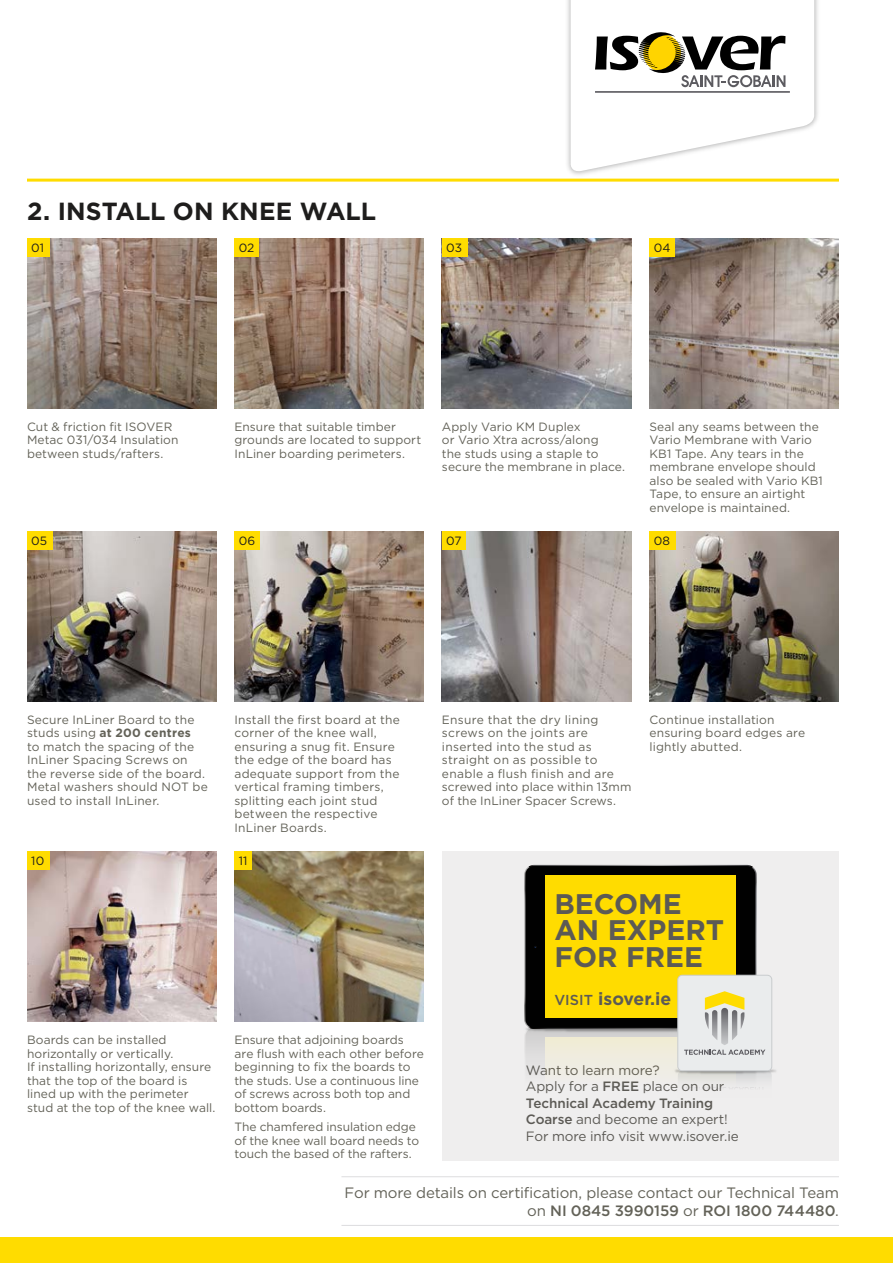
<style>
.page{position:relative;width:893px;height:1263px;background:#fff}
.page>*{position:absolute;margin:0;border:0;box-sizing:border-box;transform-origin:0 0}
.t1{font:700 28.35px/26.4px "Gotham";color:#5c5a55}
.Steps-Heading{font:700 24.75px "Gotham";color:#1e1d1c}
.t2{font:700 17.55px "Gotham";color:#5c5a55}
.t3{font:15px/18px "Gotham";letter-spacing:-.01em;color:#636258;text-align:right}
.Chapter_Headings{font:13.5px "Gotham";letter-spacing:-.01em;color:#5c5a55}
.Chapter_Headings-2{font:500 13.5px/16.5px "Gotham";letter-spacing:-.01em;color:#5c5a55}
.Steps-Body{font:12px/13.5px "Gotham";letter-spacing:.01em;color:#636258}
.Steps-Numbers{font:12px "Gotham";letter-spacing:.01em;color:#1e1d1c}
.s1{font-weight:700}
.s2{font-weight:500;font-size:14.4px}
.s3{font-weight:500}
.s4{font-weight:400}
</style>
<div class="page">
<div style="left:0;top:1238px;width:893px;height:25px;background:#ffdc00"></div>
<hr style="left:341px;top:1176px;width:498px;height:1px;background:#dddddf">
<hr style="left:341px;top:1225px;width:498px;height:1px;background:#dddddf">
<div style="left:442px;top:852px;width:397px;height:309px;background:#efeeee"></div>
<img style="left:234px;top:852px;width:190px;height:170px">
<div style="left:234px;top:852px;width:18px;height:18px;background:#ffdc00"></div>
<img style="left:442px;top:238px;width:189px;height:170px">
<img style="left:649px;top:238px;width:190px;height:170px">
<img style="left:234px;top:531px;width:190px;height:171px">
<div style="left:234px;top:531px;width:26px;height:19px;background:#ffdc00"></div>
<img style="left:234px;top:238px;width:190px;height:170px">
<div style="left:234px;top:238px;width:25px;height:18px;background:#ffdc00"></div>
<img style="left:27px;top:531px;width:189px;height:171px">
<div style="left:27px;top:531px;width:26px;height:19px;background:#ffdc00"></div>
<div style="left:442px;top:238px;width:25px;height:18px;background:#ffdc00"></div>
<img style="left:442px;top:531px;width:189px;height:171px">
<div style="left:442px;top:531px;width:24px;height:19px;background:#ffdc00"></div>
<img style="left:27px;top:852px;width:189px;height:170px">
<div style="left:27px;top:852px;width:22px;height:18px;background:#ffdc00"></div>
<div style="left:649px;top:238px;width:26px;height:18px;background:#ffdc00"></div>
<img style="left:649px;top:531px;width:190px;height:171px">
<div style="left:649px;top:531px;width:27px;height:19px;background:#ffdc00"></div>
<hr style="left:27px;top:179px;width:812px;height:3px;background:#ffdc00">
<img style="left:772px;top:1055px;width:4px;height:18px">
<svg style="left:524px;top:865px;width:248px;height:223px"></svg>
<img style="left:27px;top:238px;width:189px;height:170px">
<div style="left:27px;top:238px;width:22px;height:18px;background:#ffdc00"></div>
<img style="left:563px;top:0;width:259px;height:179px">
<svg style="left:571px;top:0;width:243px;height:173px"></svg>
<p class="Steps-Heading" style="left:27px;top:194px;width:351px">2. INSTALL ON KNEE WALL</p>
<p class="Steps-Numbers" style="left:31px;top:240px;width:14px">01</p>
<p class="Steps-Numbers" style="left:239px;top:240px;width:17px">02</p>
<p class="Steps-Numbers" style="left:446px;top:240px;width:17px">03</p>
<p class="Steps-Numbers" style="left:654px;top:240px;width:18px">04</p>
<p class="Steps-Body" style="left:27px;top:419px;width:153px">Cut &amp; friction fit ISOVER<br>Metac 031/034 Insulation between studs/rafters.</p>
<p class="Steps-Numbers" style="left:31px;top:533px;width:18px">05</p>
<p class="Steps-Body" style="left:234px;top:419px;width:188px">Ensure that suitable timber grounds are located to support<br>InLiner boarding perimeters.</p>
<p class="Steps-Numbers" style="left:239px;top:533px;width:18px">06</p>
<p class="Steps-Body" style="left:442px;top:419px;width:185px">Apply Vario KM Duplex<br>or Vario Xtra across/along<br>the studs using a staple to secure the membrane in place.</p>
<p class="Steps-Body" style="left:649px;top:419px;width:175px">Seal any seams between the<br>Vario Membrane with Vario<br>KB1 Tape. Any tears in the membrane envelope should also be sealed with Vario KB1<br>Tape, to ensure an airtight envelope is maintained.</p>
<p class="Steps-Numbers" style="left:446px;top:533px;width:17px">07</p>
<p class="Steps-Numbers" style="left:654px;top:533px;width:18px">08</p>
<p class="Steps-Body" style="left:27px;top:713px;width:182px">Secure InLiner Board to the studs using <span class="s1">at 200 centres<br></span>to match the spacing of the<br>InLiner Spacing Screws on the reverse side of the board.<br>Metal washers should NOT be used to install InLiner.</p>
<p class="Steps-Numbers" style="left:31px;top:853px;width:15px">10</p>
<p class="Steps-Body" style="left:27px;top:1033px;width:190px">Boards can be installed horizontally or vertically.<br>If installing horizontally, ensure that the top of the board is lined up with the perimeter stud at the top of the knee wall.</p>
<p class="Steps-Body" style="left:234px;top:712px;width:167px">Install the first board at the corner of the knee wall, ensuring a snug fit. Ensure the edge of the board has adequate support from the vertical framing timbers, splitting each joint stud between the respective<br>InLiner Boards.</p>
<p class="Steps-Numbers" style="left:239px;top:853px;width:10px">11</p>
<p class="Steps-Body" style="left:234px;top:1033px;width:191px">Ensure that adjoining boards are flush with each other before beginning to fix the boards to the studs. Use a continuous line of screws across both top and bottom boards.</p>
<p class="Steps-Body" style="left:234px;top:1120px;width:186px">The chamfered insulation edge of the knee wall board needs to touch the based of the rafters.</p>
<p class="Steps-Body" style="left:442px;top:713px;width:191px">Ensure that the dry lining screws on the joints are inserted into the stud as straight on as possible to enable a flush finish and are screwed into place within 13mm of the InLiner Spacer Screws.</p>
<p class="Steps-Body" style="left:649px;top:713px;width:157px">Continue installation ensuring board edges are lightly abutted.</p>
<h1 class="t1" style="left:554px;top:890px;width:171px">BECOME<br>AN EXPERT<br>FOR FREE</h1>
<h3 class="t2" style="left:554px;top:987px;width:118px"><span class="s2">VISIT</span> isover.ie</h3>
<p class="Chapter_Headings" style="left:526px;top:1061px;width:135px">Want to learn more?</p>
<p class="Chapter_Headings" style="left:526px;top:1078px;width:200px">Apply for a <span class="s3">FREE</span> place on our</p>
<p class="Chapter_Headings-2" style="left:526px;top:1094px;width:203px">Technical Academy Training<br>Coarse <span class="s4">and become an expert!</span></p>
<p class="Chapter_Headings" style="left:526px;top:1127px;width:214px">For more info visit www.isover.ie</p>
<p class="t3" style="left:345px;top:1184px;width:496px">For more details on certification, please contact our Technical Team on <span class="s3">NI 0845 3990159</span> or <span class="s3">ROI 1800 744480</span>.</p>
</div>
